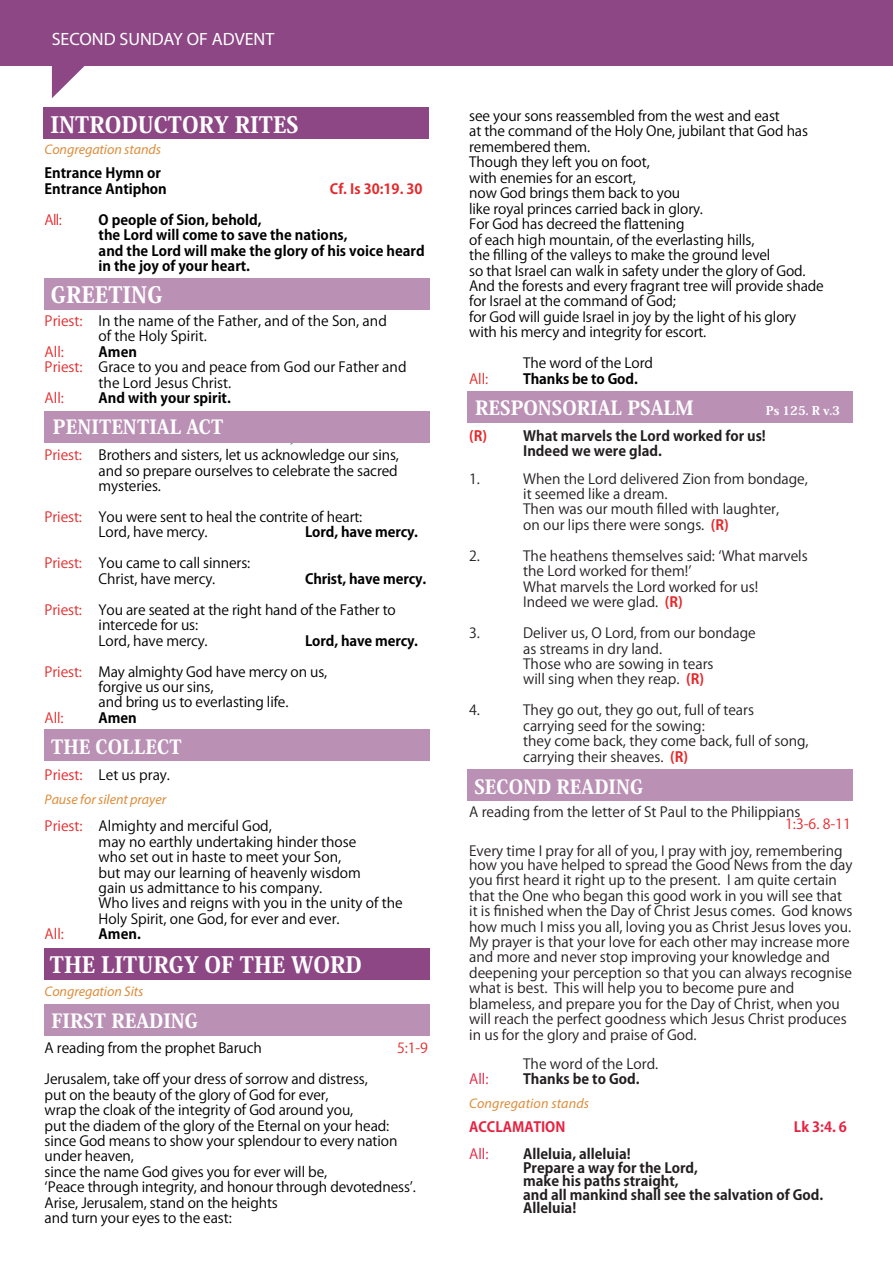
<style>
.page{position:relative;width:893px;height:1263px;background:#fff}
.page>*{position:absolute;margin:0;border:0;box-sizing:border-box;transform-origin:0 0}
.t1{font:800 22.35px "Koz Min Pro";color:#fff}
.t2{font:800 19.35px "Koz Min Pro";color:#fff}
.t3{font:17.85px "Myriad Pro";color:#fff}
.t4{font:13.95px/15.5px "Koz Go Pro";letter-spacing:-.01em;color:#000}
.t5{font:13.95px/15.5px "Koz Go Pro";color:#231f20}
.t6{font:700 13.95px/15.5px "Koz Go Pro";color:#000}
.t7{font:700 13.95px/13.5px "Koz Go Pro";color:#231f20}
.t8{font:italic 13.95px "Myriad Pro";letter-spacing:-.005em;color:#dd8d3c}
.t9{font:700 13.95px "Koz Go Pro";color:#e7213f}
.t10{font:700 13.95px "Koz Go Pro";color:#e4292b}
.t11{font:13.95px "Koz Go Pro";letter-spacing:-.01em;color:#e22b2a}
.t12{font:13.95px "Koz Go Pro";color:#e8262a}
.t13{font:13.95px "Koz Go Pro";color:#e4292b}
.t14{font:13.95px "Koz Go Pro";color:#e7213f}
.t15{font:13.95px "Koz Go Pro";color:#e5282b}
.t16{font:13.95px "Koz Go Pro";color:#e32a2a}
.t17{font:700 13.95px "Koz Go Pro";color:#e6282a}
.t18{font:800 12px "Koz Min Pro";color:#fff}
.s1{color:#e4292b}
.s2{color:#e32a2a}
.s3{color:#e22b2a}
.s4{color:#e92428}
.s5{font-weight:700;color:#e6282a}
</style>
<div class="page">
<div style="left:0;top:0;width:893px;height:66px;background:#8c4784"></div>
<svg style="left:52px;top:66px;width:33px;height:32px"></svg>
<div style="left:43px;top:107px;width:385px;height:32px;background:#8c4784"></div>
<div style="left:44px;top:278px;width:385px;height:32px;background:#ba90b5"></div>
<div style="left:44px;top:411px;width:385px;height:31px;background:#ba90b5"></div>
<div style="left:44px;top:948px;width:385px;height:32px;background:#8c4784"></div>
<div style="left:44px;top:1004px;width:385px;height:32px;background:#ba90b5"></div>
<div style="left:468px;top:391px;width:385px;height:32px;background:#ba90b5"></div>
<div style="left:468px;top:769px;width:385px;height:32px;background:#ba90b5"></div>
<div style="left:44px;top:729px;width:385px;height:32px;background:#ba90b5"></div>
<p class="t3" style="left:52px;top:28px;width:224px">SECOND SUNDAY OF ADVENT</p>
<h1 class="t1" style="left:50px;top:108px;width:250px">INTRODUCTORY RITES</h1>
<p class="t8" style="left:45px;top:141px;width:118px">Congregation stands</p>
<p class="t6" style="left:45px;top:166px;width:124px">Entrance Hymn or<br>Entrance Antiphon</p>
<p class="t10" style="left:330px;top:180px;width:94px">Cf. Is 30:19. 30</p>
<p class="t15" style="left:45px;top:211px;width:19px">All:</p>
<p class="t6" style="left:99px;top:213px;width:328px">O people of Sion, behold,<br>the Lord will come to save the nations,<br>and the Lord will make the glory of his voice heard in the joy of your heart.</p>
<p class="t4" style="left:99px;top:314px;width:290px;text-indent:-54px"><span class="s1">Priest:</span> In the name of the Father, and of the Son, and of the Holy Spirit.</p>
<p class="t13" style="left:45px;top:343px;width:21px">All:</p>
<p class="t6" style="left:99px;top:345px;width:40px">Amen</p>
<p class="t4" style="left:45px;top:360px;width:363px"><span class="s1">Priest:</span> Grace to you and peace from God our Father and</p>
<p class="t4" style="left:99px;top:375px;width:134px">the Lord Jesus Christ.</p>
<p class="t13" style="left:45px;top:389px;width:21px">All:</p>
<p class="t6" style="left:99px;top:391px;width:134px">And with your spirit.</p>
<h1 class="t1" style="left:51px;top:278px;width:113px">GREETING</h1>
<h2 class="t2" style="left:53px;top:412px;width:172px">PENITENTIAL ACT</h2>
<p class="t4" style="left:99px;top:448px;width:302px;text-align:justify;text-indent:-54px"><span class="s2">Priest:</span> Brothers and sisters, let us acknowledge our sins, and so prepare ourselves to celebrate the sacred mysteries.</p>
<p class="t4" style="left:99px;top:509px;width:265px;text-indent:-54px"><span class="s2">Priest:</span> You were sent to heal the contrite of heart:<br>Lord, have mercy.</p>
<p class="t6" style="left:305px;top:525px;width:115px">Lord, have mercy.</p>
<p class="t4" style="left:99px;top:556px;width:153px;text-indent:-54px"><span class="s2">Priest:</span> You came to call sinners:<br>Christ, have mercy.</p>
<p class="t6" style="left:305px;top:572px;width:123px">Christ, have mercy.</p>
<p class="t4" style="left:99px;top:602px;width:299px;text-indent:-54px"><span class="s2">Priest:</span> You are seated at the right hand of the Father to intercede for us:<br>Lord, have mercy.</p>
<p class="t6" style="left:305px;top:634px;width:115px">Lord, have mercy.</p>
<p class="t4" style="left:99px;top:664px;width:230px;text-indent:-54px"><span class="s3">Priest:</span> May almighty God have mercy on us, forgive us our sins,<br>and bring us to everlasting life.</p>
<p class="t11" style="left:45px;top:709px;width:20px">All:</p>
<p class="t6" style="left:99px;top:711px;width:40px">Amen</p>
<h2 class="t2" style="left:51px;top:732px;width:132px">THE COLLECT</h2>
<p class="t4" style="left:45px;top:767px;width:127px"><span class="s4">Priest:</span> Let us pray.</p>
<p class="t8" style="left:45px;top:790px;width:123px">Pause for silent prayer</p>
<p class="t4" style="left:99px;top:819px;width:306px;text-indent:-54px"><span class="s1">Priest:</span> Almighty and merciful God,<br>may no earthly undertaking hinder those<br>who set out in haste to meet your Son,<br>but may our learning of heavenly wisdom<br>gain us admittance to his company.<br>Who lives and reigns with you in the unity of the Holy Spirit, one God, for ever and ever.</p>
<p class="t16" style="left:45px;top:925px;width:21px">All:</p>
<p class="t6" style="left:99px;top:927px;width:44px">Amen.</p>
<h1 class="t1" style="left:50px;top:948px;width:313px">THE LITURGY OF THE WORD</h1>
<p class="t8" style="left:45px;top:983px;width:100px">Congregation Sits</p>
<h2 class="t2" style="left:51px;top:1007px;width:148px">FIRST READING</h2>
<p class="t4" style="left:45px;top:1041px;width:219px">A reading from the prophet Baruch</p>
<p class="t11" style="left:397px;top:1039px;width:32px">5:1-9</p>
<p class="t4" style="left:45px;top:1072px;width:373px">Jerusalem, take off your dress of sorrow and distress,<br>put on the beauty of the glory of God for ever,<br>wrap the cloak of the integrity of God around you,<br>put the diadem of the glory of the Eternal on your head: since God means to show your splendour to every nation under heaven,<br>since the name God gives you for ever will be,<br>ʻPeace through integrity, and honour through devotednessʼ.<br>Arise, Jerusalem, stand on the heights<br>and turn your eyes to the east:</p>
<p class="t4" style="left:469px;top:109px;width:356px">see your sons reassembled from the west and east<br>at the command of the Holy One, jubilant that God has remembered them.<br>Though they left you on foot,<br>with enemies for an escort,<br>now God brings them back to you<br>like royal princes carried back in glory.<br>For God has decreed the flattening<br>of each high mountain, of the everlasting hills,<br>the filling of the valleys to make the ground level<br>so that Israel can walk in safety under the glory of God.<br>And the forests and every fragrant tree will provide shade for Israel at the command of God;<br>for God will guide Israel in joy by the light of his glory with his mercy and integrity for escort.</p>
<p class="t4" style="left:523px;top:356px;width:131px">The word of the Lord</p>
<p class="t11" style="left:469px;top:370px;width:20px">All:</p>
<p class="t6" style="left:523px;top:372px;width:116px">Thanks be to God.</p>
<h2 class="t2" style="left:475px;top:394px;width:220px">RESPONSORIAL PSALM</h2>
<p class="t18" style="left:766px;top:402px;width:76px">Ps 125. R v.3</p>
<p class="t17" style="left:469px;top:426px;width:19px">(R)</p>
<p class="t7" style="left:523px;top:429px;width:244px;line-height:15.5px">What marvels the Lord worked for us!<br>Indeed we were glad.</p>
<p class="t5" style="left:469px;top:471px;width:12px">1.</p>
<p class="t5" style="left:523px;top:471px;width:286px">When the Lord delivered Zion from bondage, it seemed like a dream.<br>Then was our mouth filled with laughter,<br>on our lips there were songs. <span class="s5">(R)</span></p>
<p class="t5" style="left:469px;top:548px;width:12px">2.</p>
<p class="t5" style="left:523px;top:548px;width:286px">The heathens themselves said: ʻWhat marvels the Lord worked for them!ʼ<br>What marvels the Lord worked for us!<br>Indeed we were glad. <span class="s5">(R)</span></p>
<p class="t5" style="left:469px;top:626px;width:12px">3.</p>
<p class="t5" style="left:523px;top:626px;width:234px">Deliver us, O Lord, from our bondage as streams in dry land.<br>Those who are sowing in tears<br>will sing when they reap. <span class="s5">(R)</span></p>
<p class="t5" style="left:469px;top:703px;width:12px">4.</p>
<p class="t5" style="left:523px;top:703px;width:287px">They go out, they go out, full of tears carrying seed for the sowing:<br>they come back, they come back, full of song, carrying their sheaves. <span class="s5">(R)</span></p>
<h2 class="t2" style="left:474px;top:772px;width:170px">SECOND READING</h2>
<p class="t5" style="left:469px;top:805px;width:333px">A reading from the letter of St Paul to the Philippians</p>
<p class="t12" style="left:785px;top:815px;width:67px">1:3-6. 8-11</p>
<p class="t5" style="left:469px;top:845px;width:385px;line-height:13.5px">Every time I pray for all of you, I pray with joy, remembering how you have helped to spread the Good News from the day</p>
<p class="t5" style="left:469px;top:873px;width:385px">you first heard it right up to the present. I am quite certain that the One who began this good work in you will see that it is finished when the Day of Christ Jesus comes. God knows how much I miss you all, loving you as Christ Jesus loves you.<br>My prayer is that your love for each other may increase more and more and never stop improving your knowledge and deepening your perception so that you can always recognise what is best. This will help you to become pure and blameless, and prepare you for the Day of Christ, when you will reach the perfect goodness which Jesus Christ produces in us for the glory and praise of God.</p>
<p class="t5" style="left:523px;top:1056px;width:137px">The word of the Lord.</p>
<p class="t14" style="left:469px;top:1070px;width:21px">All:</p>
<p class="t7" style="left:523px;top:1073px;width:118px">Thanks be to God.</p>
<p class="t8" style="left:469px;top:1095px;width:121px">Congregation stands</p>
<p class="t9" style="left:469px;top:1118px;width:98px">ACCLAMATION</p>
<p class="t9" style="left:794px;top:1118px;width:54px">Lk 3:4. 6</p>
<p class="t14" style="left:469px;top:1145px;width:21px">All:</p>
<p class="t7" style="left:523px;top:1148px;width:302px">Alleluia, alleluia!<br>Prepare a way for the Lord,<br>make his paths straight,<br>and all mankind shall see the salvation of God.<br>Alleluia!</p>
</div>
